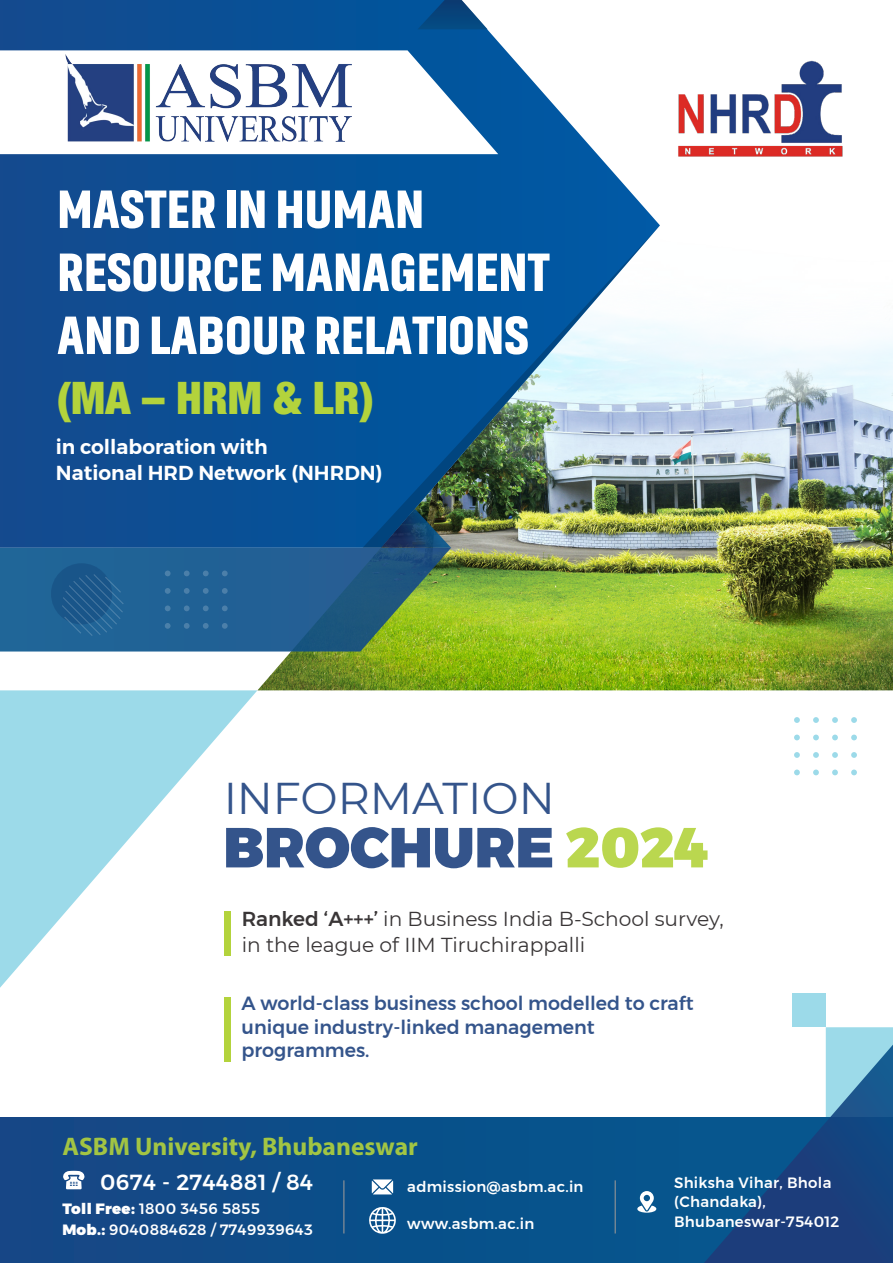
<style>
.page{position:relative;width:893px;height:1263px;background:#fff}
.page>*{position:absolute;margin:0;border:0;box-sizing:border-box;transform-origin:0 0}
.t1{font:900 56.4px "Montserrat";color:#1d417e}
.t2{font:900 54px/63px "Akhand";color:#fff}
.t3{font:900 condensed 45px "Helvetica Neue LT Std";color:#b3d33c}
.t4{font:44.4px "Montserrat";color:#1d417e}
.t5{font:700 25.5px "Myriad Pro";color:#b3d33c}
.t6{font:500 21.75px "Montserrat";letter-spacing:.02em;color:#fff}
.t7{font:20.25px/25.8px "Montserrat";color:#231f20}
.t8{font:600 20.1px/25.8px "Montserrat";color:#fff}
.t9{font:500 19.05px/23.7px "Montserrat";color:#1d417e}
.t10{font:500 14.85px/19.5px "Montserrat";letter-spacing:.02em;color:#fff}
.s1{color:#b3d33c}
.s2{font-weight:500}
.s3{font-weight:900}
</style>
<div class="page">
<img style="left:257px;top:323px;width:636px;height:367px">
<svg style="left:0;top:690px;width:257px;height:298px"></svg>
<svg style="left:0;top:0;width:660px;height:548px;background:#2461a0"></svg>
<svg style="left:417px;top:0;width:71px;height:29px"></svg>
<svg style="left:0;top:548px;width:451px;height:103px;background:#2d6984"></svg>
<img style="left:363px;top:225px;width:297px;height:323px">
<div style="left:0;top:1118px;width:893px;height:145px;background:#0a4e89"></div>
<svg style="left:697px;top:1027px;width:196px;height:236px"></svg>
<div style="left:51px;top:563px;width:61px;height:61px;background:#195689;border-radius:50%"></div>
<svg style="left:62px;top:574px;width:62px;height:62px"></svg>
<svg style="left:203px;top:570px;width:6px;height:6px"></svg>
<svg style="left:203px;top:588px;width:6px;height:6px"></svg>
<svg style="left:203px;top:605px;width:6px;height:6px"></svg>
<svg style="left:203px;top:623px;width:6px;height:6px"></svg>
<svg style="left:222px;top:570px;width:6px;height:6px"></svg>
<svg style="left:222px;top:588px;width:6px;height:6px"></svg>
<svg style="left:222px;top:605px;width:6px;height:6px"></svg>
<svg style="left:222px;top:623px;width:6px;height:6px"></svg>
<svg style="left:165px;top:570px;width:6px;height:6px"></svg>
<svg style="left:165px;top:588px;width:6px;height:6px"></svg>
<svg style="left:165px;top:605px;width:6px;height:6px"></svg>
<svg style="left:165px;top:623px;width:6px;height:6px"></svg>
<svg style="left:184px;top:570px;width:6px;height:6px"></svg>
<svg style="left:184px;top:588px;width:6px;height:6px"></svg>
<svg style="left:184px;top:605px;width:6px;height:6px"></svg>
<svg style="left:184px;top:623px;width:6px;height:6px"></svg>
<svg style="left:832px;top:717px;width:6px;height:6px"></svg>
<svg style="left:832px;top:735px;width:6px;height:5px"></svg>
<svg style="left:832px;top:752px;width:6px;height:6px"></svg>
<svg style="left:832px;top:769px;width:6px;height:6px"></svg>
<svg style="left:851px;top:717px;width:6px;height:6px"></svg>
<svg style="left:851px;top:735px;width:6px;height:5px"></svg>
<svg style="left:851px;top:752px;width:6px;height:6px"></svg>
<svg style="left:851px;top:769px;width:6px;height:6px"></svg>
<svg style="left:794px;top:717px;width:6px;height:6px"></svg>
<svg style="left:794px;top:735px;width:6px;height:5px"></svg>
<svg style="left:794px;top:752px;width:6px;height:6px"></svg>
<svg style="left:794px;top:769px;width:6px;height:6px"></svg>
<svg style="left:813px;top:717px;width:6px;height:6px"></svg>
<svg style="left:813px;top:735px;width:6px;height:5px"></svg>
<svg style="left:813px;top:752px;width:6px;height:6px"></svg>
<svg style="left:813px;top:769px;width:6px;height:6px"></svg>
<svg style="left:0;top:50px;width:498px;height:104px"></svg>
<img style="left:66px;top:55px;width:285px;height:86px">
<svg style="left:63px;top:1171px;width:22px;height:18px"></svg>
<hr style="left:615px;top:1180px;width:1px;height:53px;background:#929497">
<hr style="left:343px;top:1180px;width:1px;height:53px;background:#929497">
<svg style="left:372px;top:1179px;width:21px;height:15px"></svg>
<svg style="left:637px;top:1191px;width:19px;height:22px"></svg>
<div style="left:224px;top:911px;width:6px;height:45px;background:#b3d33c"></div>
<div style="left:224px;top:997px;width:6px;height:64px;background:#b3d33c"></div>
<img style="left:678px;top:60px;width:165px;height:97px">
<svg style="left:369px;top:1207px;width:27px;height:27px"></svg>
<div style="left:792px;top:993px;width:33px;height:34px;background:#9cdae9"></div>
<h2 class="t2" style="left:57px;top:178px;width:494px">MASTER IN HUMAN<br>RESOURCE MANAGEMENT<br>AND LABOUR RELATIONS</h2>
<h3 class="t3" style="left:57px;top:371px;width:318px">(MA – HRM &amp; LR)</h3>
<h3 class="t8" style="left:56px;top:434px;width:328px">in collaboration with<br>National HRD Network (NHRDN)</h3>
<h3 class="t4" style="left:223px;top:768px;width:333px">INFORMATION</h3>
<h1 class="t1" style="left:223px;top:801px;width:488px">BROCHURE <span class="s1">2024</span></h1>
<h3 class="t7" style="left:242px;top:905px;width:484px"><span class="s2">Ranked ‘A+++’</span> in Business India B-School survey, in the league of IIM Tiruchirappalli</h3>
<p class="t9" style="left:242px;top:991px;width:454px">A world-class business school modelled to craft unique industry-linked management programmes.</p>
<h3 class="t5" style="left:62px;top:1130px;width:357px">ASBM University, Bhubaneswar</h3>
<h3 class="t6" style="left:100px;top:1165px;width:215px">0674 - 2744881 / 84</h3>
<p class="t10" style="left:62px;top:1197px;width:252px;line-height:21.5px"><span class="s3">Toll Free:</span> 1800 3456 5855<br><span class="s3">Mob.:</span> 9040884628 / 7749939643</p>
<p class="t10" style="left:407px;top:1177px;width:178px">admission@asbm.ac.in</p>
<p class="t10" style="left:407px;top:1213px;width:128px">www.asbm.ac.in</p>
<p class="t10" style="left:674px;top:1173px;width:167px">Shiksha Vihar, Bhola (Chandaka),<br>Bhubaneswar-754012</p>
</div>
